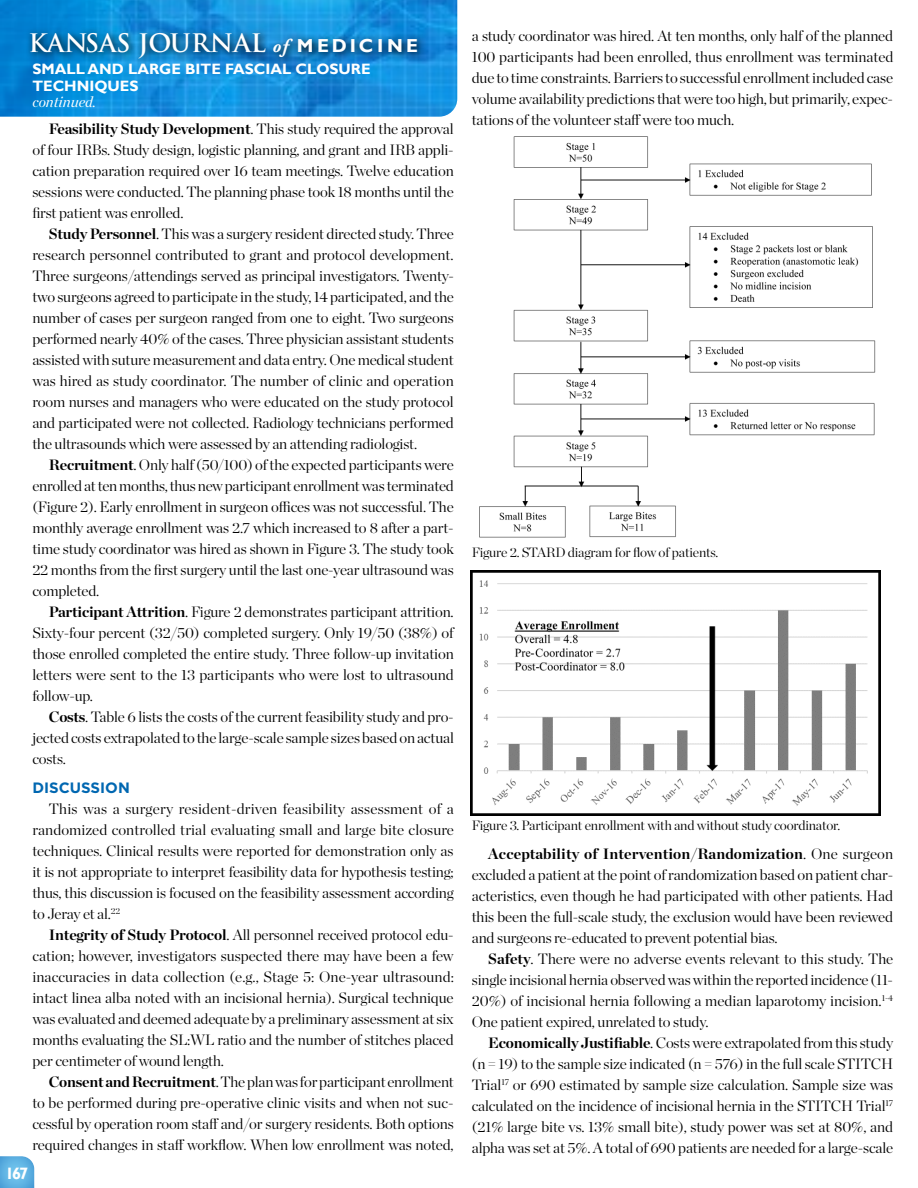
<style>
.page{position:relative;width:918px;height:1188px;background:#fff}
.page>*{position:absolute;margin:0;border:0;box-sizing:border-box;transform-origin:0 0}
.t1{font:700 24.9px "Trajan Pro";color:#fff}
.t2{font:700 16.5px "Gill Sans";color:#fff}
.t3{font:300 15px/21px "Chronicle Display";letter-spacing:-.01em;color:#000;text-align:justify}
.t4{font:700 15px/16.5px "Gill Sans";color:#fff}
.t5{font:700 15px "Gotham";color:#0067b1}
.t6{font:300 13.5px "Chronicle Display";letter-spacing:-.01em;color:#000}
.s1{font-family:"Adobe Garamond Pro";font-style:italic;font-size:18.75px}
.s2{font-family:"Gill Sans";font-size:18.75px}
.s3{font-weight:400;font-style:italic;color:#fff}
.s4{font-weight:700}
</style>
<div class="page">
<img style="left:0;top:0;width:457px;height:117px">
<svg style="left:26px;top:27px;width:402px;height:41px;background:#107abd"></svg>
<svg style="left:0;top:1156px;width:35px;height:32px"></svg>
<img style="left:479px;top:136px;width:397px;height:402px">
<img style="left:470px;top:570px;width:411px;height:246px">
<h1 class="t1" style="left:28px;top:28px;width:391px">KANSAS JOURNAL <span class="s1">of</span> <span class="s2">M EDIC I N E</span></h1>
<p class="t4" style="left:32px;top:61px;width:340px">SMALL AND LARGE BITE FASCIAL CLOSURE<br>TECHNIQUES</p>
<p class="t3" style="left:49px;top:87px;width:406px;line-height:27px;text-indent:-16px"><span class="s3">continued.<br></span><span class="s4">Feasibility Study Development</span>. This study required the approval</p>
<p class="t3" style="left:32px;top:138px;width:423px">of four IRBs. Study design, logistic planning, and grant and IRB appli&shy;cation preparation required over 16 team meetings. Twelve education sessions were conducted. The planning phase took 18 months until the first patient was enrolled.</p>
<p class="t3" style="left:32px;top:222px;width:423px;text-indent:16px"><span class="s4">Study Personnel</span>. This was a surgery resident directed study. Three research personnel contributed to grant and protocol development.<br>Three surgeons/attendings served as principal investigators. Twenty&shy;two surgeons agreed to participate in the study, 14 participated, and the number of cases per surgeon ranged from one to eight. Two surgeons performed nearly 40% of the cases. Three physician assistant students assisted with suture measurement and data entry. One medical student was hired as study coordinator. The number of clinic and operation room nurses and managers who were educated on the study protocol and participated were not collected. Radiology technicians performed the ultrasounds which were assessed by an attending radiologist.</p>
<p class="t3" style="left:32px;top:453px;width:423px;text-indent:16px"><span class="s4">Recruitment</span>. Only half (50/100) of the expected participants were enrolled at ten months, thus new participant enrollment was terminated (Figure 2). Early enrollment in surgeon offices was not successful. The monthly average enrollment was 2.7 which increased to 8 after a part&shy;time study coordinator was hired as shown in Figure 3. The study took 22 months from the first surgery until the last one-year ultrasound was completed.</p>
<p class="t3" style="left:32px;top:600px;width:423px;text-indent:16px"><span class="s4">Participant Attrition</span>. Figure 2 demonstrates participant attrition.<br>Sixty-four percent (32/50) completed surgery. Only 19/50 (38%) of those enrolled completed the entire study. Three follow-up invitation letters were sent to the 13 participants who were lost to ultrasound follow-up.</p>
<p class="t3" style="left:32px;top:705px;width:423px;text-indent:16px"><span class="s4">Costs</span>. Table 6 lists the costs of the current feasibility study and pro&shy;jected costs extrapolated to the large-scale sample sizes based on actual costs.</p>
<p class="t5" style="left:32px;top:777px;width:99px">DISCUSSION</p>
<p class="t3" style="left:32px;top:797px;width:423px;text-indent:16px">This was a surgery resident-driven feasibility assessment of a randomized controlled trial evaluating small and large bite closure techniques. Clinical results were reported for demonstration only as it is not appropriate to interpret feasibility data for hypothesis testing; thus, this discussion is focused on the feasibility assessment according to Jeray et al.<sup>22</sup></p>
<p class="t3" style="left:32px;top:923px;width:423px;text-indent:16px"><span class="s4">Integrity of Study Protocol</span>. All personnel received protocol edu&shy;cation; however, investigators suspected there may have been a few inaccuracies in data collection (e.g., Stage 5: One-year ultrasound: intact linea alba noted with an incisional hernia). Surgical technique was evaluated and deemed adequate by a preliminary assessment at six months evaluating the SL:WL ratio and the number of stitches placed per centimeter of wound length.</p>
<p class="t3" style="left:32px;top:1070px;width:423px;text-indent:16px"><span class="s4">Consent and Recruitment</span>. The plan was for participant enrollment to be performed during pre-operative clinic visits and when not suc&shy;cessful by operation room staff and/or surgery residents. Both options required changes in staff workflow. When low enrollment was noted,</p>
<p class="t2" style="left:5px;top:1163px;width:25px">167</p>
<p class="t3" style="left:472px;top:24px;width:423px">a study coordinator was hired. At ten months, only half of the planned 100 participants had been enrolled, thus enrollment was terminated due to time constraints. Barriers to successful enrollment included case volume availability predictions that were too high, but primarily, expec&shy;tations of the volunteer staff were too much.</p>
<p class="t6" style="left:472px;top:542px;width:248px">Figure 2. STARD diagram for flow of patients.</p>
<p class="t6" style="left:472px;top:815px;width:370px">Figure 3. Participant enrollment with and without study coordinator.</p>
<p class="t3" style="left:472px;top:842px;width:423px;text-indent:16px"><span class="s4">Acceptability of Intervention/Randomization</span>. One surgeon excluded a patient at the point of randomization based on patient char&shy;acteristics, even though he had participated with other patients. Had this been the full-scale study, the exclusion would have been reviewed and surgeons re-educated to prevent potential bias.</p>
<p class="t3" style="left:472px;top:947px;width:423px;text-indent:17px"><span class="s4">Safety</span>. There were no adverse events relevant to this study. The single incisional hernia observed was within the reported incidence (11- 20%) of incisional hernia following a median laparotomy incision.<sup>1-4<br></sup>One patient expired, unrelated to study.</p>
<p class="t3" style="left:472px;top:1031px;width:423px;text-indent:17px"><span class="s4">Economically Justifiable</span>. Costs were extrapolated from this study (n = 19) to the sample size indicated (n = 576) in the full scale STITCH Trial<sup>17</sup> or 690 estimated by sample size calculation. Sample size was calculated on the incidence of incisional hernia in the STITCH Trial<sup>17 </sup>(21% large bite vs. 13% small bite), study power was set at 80%, and alpha was set at 5%. A total of 690 patients are needed for a large-scale</p>
</div>
